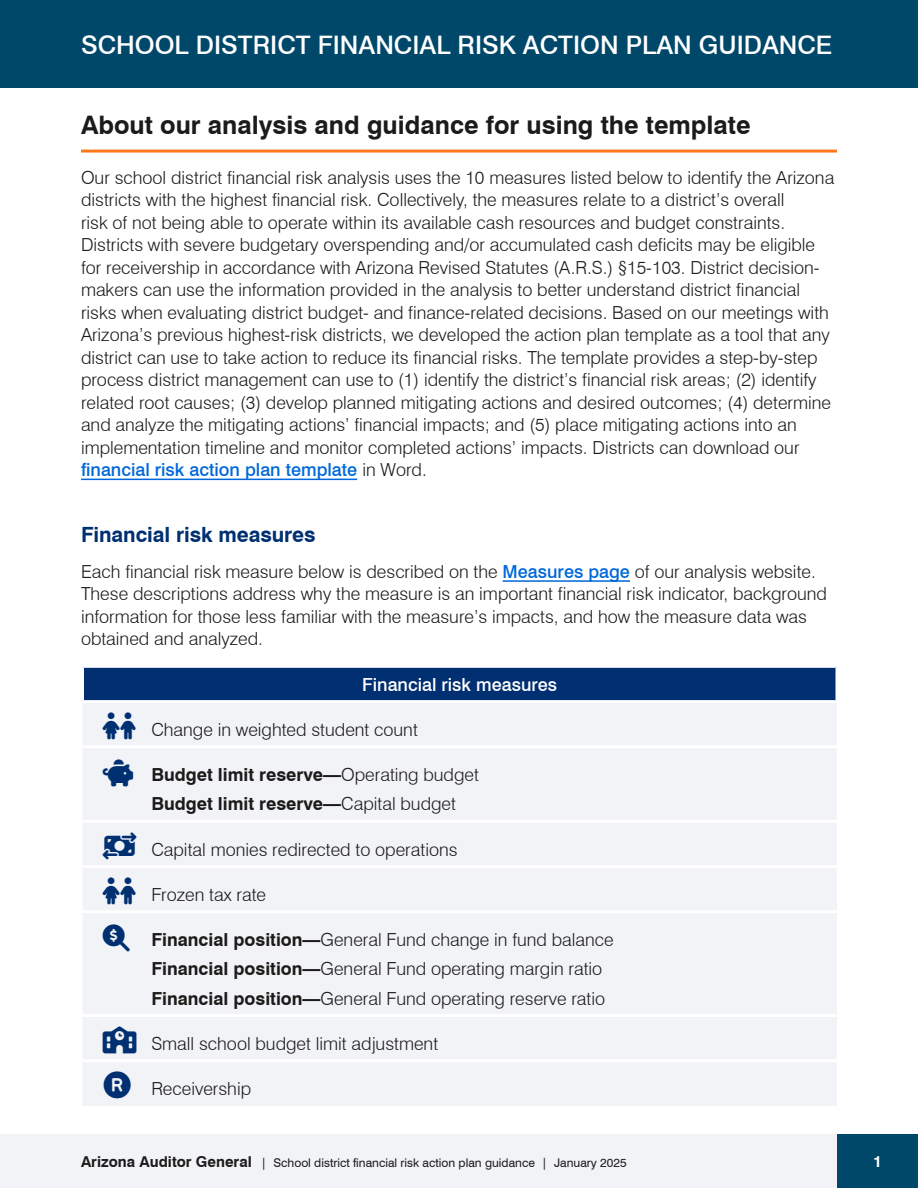
<style>
.page{position:relative;width:918px;height:1188px;background:#fff}
.page>*{position:absolute;margin:0;border:0;box-sizing:border-box;transform-origin:0 0}
.t1{font:700 25.5px "Swiss 721 BT";color:#1c1b1a}
.t2{font:500 25.5px "Swiss 721 BT";color:#fff}
.t3{font:700 21px "Swiss 721 BT";letter-spacing:-.005em;color:#003071}
.t4{font:300 18px/22.5px "Swiss 721 BT";color:#1c1b1a}
.t5{font:700 18px/29.2px "Swiss 721 BT";color:#1c1b1a}
.t6{font:500 18px "Swiss 721 BT";color:#fff}
.t7{font:700 15.75px "Swiss 721 BT";color:#fff}
.t8{font:12px "Swiss 721 BT";color:#1c1b1a}
.s1{font-weight:500;color:#0068d9}
.s2{color:#003071}
.s3{font-weight:300}
.s4{font-weight:700}
.s5{font-weight:700;font-size:15px}
</style>
<div class="page">
<div style="left:0;top:0;width:918px;height:87px;background:#00486a"></div>
<div style="left:0;top:1134px;width:837px;height:54px;background:#f1f3f6"></div>
<div style="left:837px;top:1134px;width:81px;height:54px;background:#00486a"></div>
<hr style="left:81px;top:150px;width:756px;height:3px;background:#ff791a">
<hr style="left:503px;top:580px;width:127px;height:2px;background:#0068d9">
<hr style="left:81px;top:479px;width:276px;height:1px;background:#0068d9">
<div style="left:82px;top:666px;width:755px;height:36px;background:#003071"></div>
<div style="left:83px;top:703px;width:754px;height:403px;background:#f1f3f6"></div>
<hr style="left:82px;top:745px;width:755px;height:3px;background:#fff">
<hr style="left:82px;top:820px;width:755px;height:3px;background:#fff">
<hr style="left:82px;top:865px;width:755px;height:3px;background:#fff">
<hr style="left:82px;top:910px;width:755px;height:3px;background:#fff">
<hr style="left:82px;top:1014px;width:755px;height:3px;background:#fff">
<hr style="left:82px;top:1059px;width:755px;height:3px;background:#fff">
<hr style="left:81px;top:665px;width:757px;height:3px;background:#fff">
<hr style="left:81px;top:668px;width:3px;height:32px;background:#fff">
<hr style="left:836px;top:668px;width:2px;height:32px;background:#fff">
<hr style="left:81px;top:700px;width:757px;height:3px;background:#fff">
<svg style="left:103px;top:712px;width:33px;height:27px"></svg>
<svg style="left:103px;top:759px;width:30px;height:27px"></svg>
<svg style="left:103px;top:832px;width:33px;height:27px"></svg>
<svg style="left:103px;top:877px;width:33px;height:27px"></svg>
<svg style="left:103px;top:924px;width:27px;height:27px"></svg>
<svg style="left:103px;top:1026px;width:33px;height:27px"></svg>
<svg style="left:103px;top:1071px;width:28px;height:27px"></svg>
<h1 class="t2" style="left:81px;top:29px;width:753px">SCHOOL DISTRICT FINANCIAL RISK ACTION PLAN GUIDANCE</h1>
<h1 class="t1" style="left:81px;top:110px;width:671px">About our analysis and guidance for using the template</h1>
<p class="t4" style="left:81px;top:166px;width:755px">Our school district financial risk analysis uses the 10 measures listed below to identify the Arizona districts with the highest financial risk. Collectively, the measures relate to a district’s overall<br>risk of not being able to operate within its available cash resources and budget constraints.<br>Districts with severe budgetary overspending and/or accumulated cash deficits may be eligible for receivership in accordance with Arizona Revised Statutes (A.R.S.) §15-103. District decision&shy;makers can use the information provided in the analysis to better understand district financial risks when evaluating district budget- and finance-related decisions. Based on our meetings with Arizona’s previous highest-risk districts, we developed the action plan template as a tool that any district can use to take action to reduce its financial risks. The template provides a step-by-step process district management can use to (1) identify the district’s financial risk areas; (2) identify related root causes; (3) develop planned mitigating actions and desired outcomes; (4) determine and analyze the mitigating actions’ financial impacts; and (5) place mitigating actions into an implementation timeline and monitor completed actions’ impacts. Districts can download our <span class="s1">financial risk action plan template</span> in Word.</p>
<p class="t3" style="left:81px;top:522px;width:236px">Financial risk measures</p>
<p class="t4" style="left:81px;top:560px;width:748px">Each financial risk measure below is described on the <span class="s1">Measures page</span> of our analysis website.<br>These descriptions address why the measure is an important financial risk indicator, background information for those less familiar with the measure’s impacts, and how the measure data was obtained and analyzed.</p>
<p class="t6" style="left:362px;top:673px;width:197px">Financial risk measures</p>
<p class="t4" style="left:103px;top:718px;width:317px"><span class="s2">●■</span> Change in weighted student count</p>
<p class="t5" style="left:151px;top:760px;width:329px;text-indent:-49px"><span class="s2">■</span> Budget limit reserve—<span class="s3">Operating budget<br></span>Budget limit reserve—<span class="s3">Capital budget</span></p>
<p class="t4" style="left:103px;top:838px;width:356px"><span class="s2">□■●●▼■▲</span> Capital monies redirected to operations</p>
<p class="t4" style="left:103px;top:883px;width:165px"><span class="s2">●■</span> Frozen tax rate</p>
<p class="t4" style="left:151px;top:925px;width:464px;line-height:29.2px;text-indent:-49px"><span class="s2">■■●▲▲□●●</span> <span class="s4">Financial position—</span>General Fund change in fund balance<br><span class="s4">Financial position—</span>General Fund operating margin ratio<br><span class="s4">Financial position—</span>General Fund operating reserve ratio</p>
<p class="t4" style="left:103px;top:1032px;width:337px"><span class="s2">▲□□●</span> Small school budget limit adjustment</p>
<p class="t4" style="left:104px;top:1077px;width:149px"><span class="s2">▲▼</span> Receivership</p>
<p class="t8" style="left:81px;top:1155px;width:547px"><span class="s5">Arizona Auditor General</span> | School district financial risk action plan guidance | January 2025</p>
<p class="t7" style="left:873px;top:1152px;width:10px">1</p>
</div>
